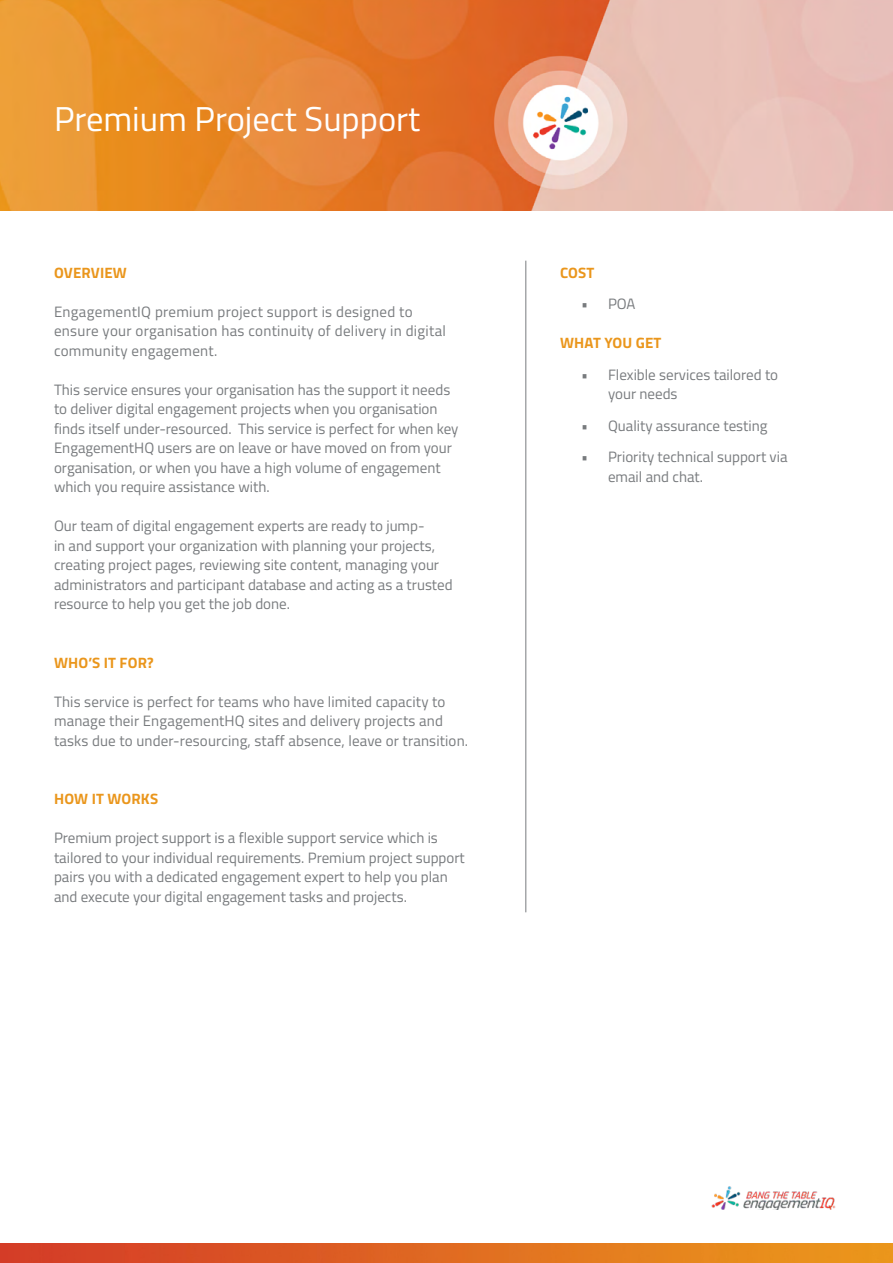
<style>
.page{position:relative;width:893px;height:1263px;background:#fff}
.page>*{position:absolute;margin:0;border:0;box-sizing:border-box;transform-origin:0 0}
.t1{font:34.5px "Titillium Web";color:#fff}
.t2{font:15px/19.5px "Titillium Web";color:#787b7e}
.t3{font:15px/19.5px "Titillium Web";letter-spacing:.02em;color:#787b7e}
.t4{font:700 15px "Titillium Web";letter-spacing:.01em;color:#ea961c}
</style>
<div class="page">
<img style="left:0;top:0;width:893px;height:210px">
<img style="left:0;top:1243px;width:893px;height:20px">
<img style="left:711px;top:1186px;width:125px;height:23px">
<hr style="left:526px;top:261px;width:1px;height:651px;background:#787b7e">
<h1 class="t1" style="left:54px;top:93px;width:368px">Premium Project Support</h1>
<p class="t4" style="left:54px;top:261px;width:74px">OVERVIEW</p>
<p class="t3" style="left:54px;top:301px;width:393px">EngagementIQ premium project support is designed to ensure your organisation has continuity of delivery in digital community engagement.</p>
<p class="t2" style="left:54px;top:379px;width:406px">This service ensures your organisation has the support it needs to deliver digital engagement projects when you organisation finds itself under-resourced. This service is perfect for when key EngagementHQ users are on leave or have moved on from your organisation, or when you have a high volume of engagement which you require assistance with.</p>
<p class="t2" style="left:54px;top:515px;width:400px">Our team of digital engagement experts are ready to jump-<br>in and support your organization with planning your projects, creating project pages, reviewing site content, managing your administrators and participant database and acting as a trusted resource to help you get the job done.</p>
<p class="t4" style="left:54px;top:651px;width:101px">WHO’S IT FOR?</p>
<p class="t2" style="left:54px;top:691px;width:416px">This service is perfect for teams who have limited capacity to manage their EngagementHQ sites and delivery projects and tasks due to under-resourcing, staff absence, leave or transition.</p>
<p class="t4" style="left:54px;top:787px;width:106px">HOW IT WORKS</p>
<p class="t2" style="left:54px;top:827px;width:412px">Premium project support is a flexible support service which is tailored to your individual requirements. Premium project support pairs you with a dedicated engagement expert to help you plan and execute your digital engagement tasks and projects.</p>
<p class="t4" style="left:560px;top:261px;width:36px">COST</p>
<p class="t2" style="left:581px;top:293px;width:56px">• POA</p>
<p class="t4" style="left:560px;top:331px;width:103px">WHAT YOU GET</p>
<p class="t2" style="left:608px;top:364px;width:172px;text-indent:-27px">• Flexible services tailored to your needs</p>
<p class="t2" style="left:581px;top:415px;width:188px">• Quality assurance testing</p>
<p class="t2" style="left:608px;top:446px;width:181px;text-indent:-27px">• Priority technical support via email and chat.</p>
</div>
